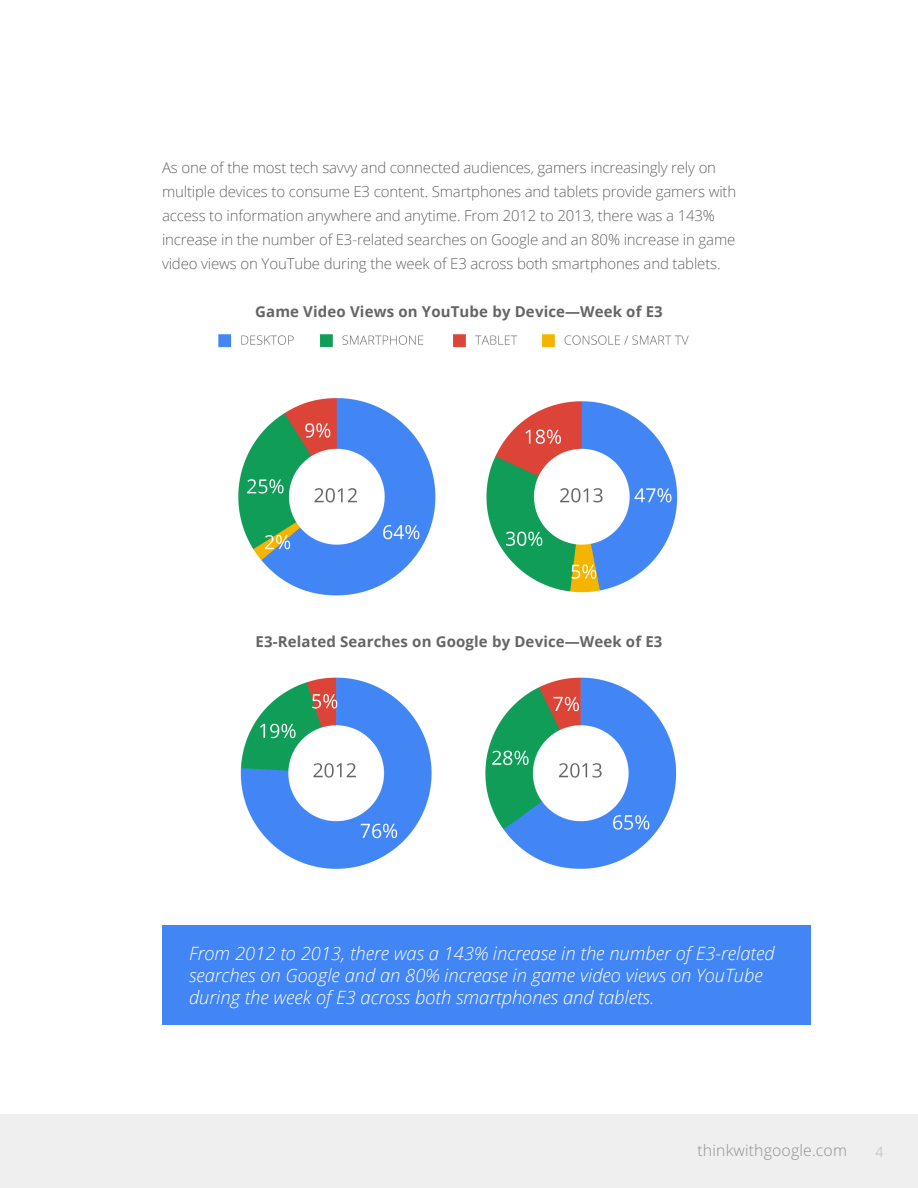
<style>
.page{position:relative;width:918px;height:1188px;background:#fff}
.page>*{position:absolute;margin:0;border:0;box-sizing:border-box;transform-origin:0 0}
.t1{font:italic 300 18.3px/22px "Open Sans";color:#fff}
.t2{font:300 15.75px "Open Sans";letter-spacing:.01em;color:#909090}
.t3{font:300 15px/24px "Open Sans";letter-spacing:-.01em;color:#656565}
.t4{font:700 15px "Open Sans";letter-spacing:.01em;color:#656565}
.t5{font:14.25px "Open Sans";color:#c9c9c9}
</style>
<div class="page">
<img style="left:218px;top:334px;width:471px;height:262px">
<img style="left:240px;top:677px;width:437px;height:192px">
<div style="left:162px;top:925px;width:648px;height:99px;background:#4285f4"></div>
<div style="left:0;top:1114px;width:918px;height:74px;background:#f0eff0"></div>
<p class="t3" style="left:162px;top:156px;width:576px">As one of the most tech savvy and connected audiences, gamers increasingly rely on multiple devices to consume E3 content. Smartphones and tablets provide gamers with access to information anywhere and anytime. From 2012 to 2013, there was a 143% increase in the number of E3-related searches on Google and an 80% increase in game video views on YouTube during the week of E3 across both smartphones and tablets.</p>
<p class="t4" style="left:255px;top:301px;width:409px">Game Video Views on YouTube by Device—Week of E3</p>
<p class="t4" style="left:255px;top:631px;width:409px">E3-Related Searches on Google by Device—Week of E3</p>
<p class="t1" style="left:189px;top:941px;width:587px">From 2012 to 2013, there was a 143% increase in the number of E3-related searches on Google and an 80% increase in game video views on YouTube during the week of E3 across both smartphones and tablets.</p>
<p class="t2" style="left:698px;top:1140px;width:151px">thinkwithgoogle.com</p>
<p class="t5" style="left:876px;top:1142px;width:10px">4</p>
</div>
